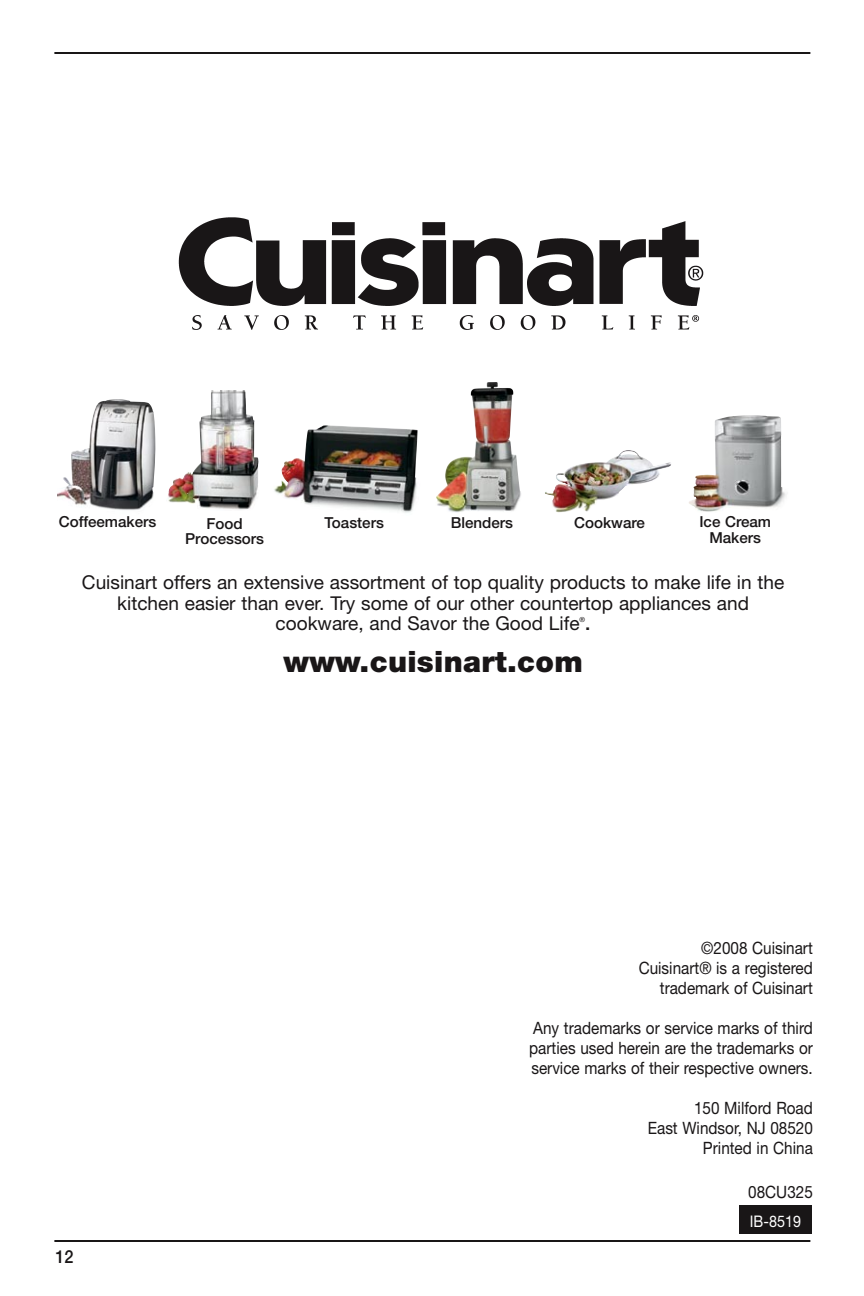
<style>
.page{position:relative;width:864px;height:1296px;background:#fff}
.page>*{position:absolute;margin:0;border:0;box-sizing:border-box;transform-origin:0 0}
.t1{font:900 29.4px "Helvetica Neue LT Std";letter-spacing:.01em;color:#191617}
.t2{font:19px/20.6px "Helvetica Neue LT Std";color:#191617;text-align:center}
.t3{font:500 18px "Helvetica Neue LT Std";color:#191617;scale:.9 1}
.t4{font:17px/20px "Helvetica Neue LT Std";color:#191617;text-align:right;scale:.9 1}
.t5{font:16px "Helvetica Neue LT Std";color:#fff;scale:.9 1}
.t6{font:500 15.2px/15.2px "Helvetica Neue LT Std";color:#191617;text-align:center}
.t7{font:7px "Helvetica Neue LT Std";color:#191617}
.s1{font-weight:500}
</style>
<div class="page">
<img style="left:699px;top:415px;width:87px;height:96px">
<img style="left:545px;top:450px;width:126px;height:63px">
<img style="left:436px;top:382px;width:85px;height:130px">
<img style="left:274px;top:425px;width:144px;height:88px">
<img style="left:169px;top:390px;width:86px;height:102px">
<img style="left:58px;top:399px;width:98px;height:111px">
<hr style="left:54px;top:52px;width:756px;height:2px;background:#191617">
<hr style="left:54px;top:1240px;width:756px;height:2px;background:#191617">
<div style="left:739px;top:1205px;width:73px;height:28px;background:#191617"></div>
<img style="left:178px;top:217px;width:526px;height:113px">
<p class="t6" style="left:59px;top:514px;width:99px">Coffeemakers</p>
<p class="t6" style="left:185px;top:516px;width:80px">Food<br>Processors</p>
<p class="t6" style="left:325px;top:514px;width:61px">Toasters</p>
<p class="t6" style="left:451px;top:514px;width:64px">Blenders</p>
<p class="t6" style="left:574px;top:515px;width:72px">Cookware</p>
<p class="t6" style="left:699px;top:514px;width:73px">Ice Cream<br>Makers</p>
<p class="t2" style="left:82px;top:572px;width:704px">Cuisinart offers an extensive assortment of top quality products to make life in the kitchen easier than ever. Try some of our other countertop appliances and cookware, and Savor the Good Life <span class="s1">.</span></p>
<p class="t7" style="left:580px;top:616px;width:7px">®</p>
<h1 class="t1" style="left:283px;top:644px;width:301px">www.cuisinart.com</h1>
<p class="t3" style="left:56px;top:1246px;width:20px">12</p>
<p class="t4" style="left:639px;top:938px;width:195px">©2008 Cuisinart<br>Cuisinart® is a registered trademark of Cuisinart</p>
<p class="t4" style="left:529px;top:1018px;width:317px;text-align:justify">Any trademarks or service marks of third parties used herein are the trademarks or service marks of their respective owners.</p>
<p class="t4" style="left:648px;top:1098px;width:185px">150 Milford Road<br>East Windsor, NJ 08520<br>Printed in China</p>
<p class="t4" style="left:748px;top:1181px;width:73px">08CU325</p>
<p class="t5" style="left:750px;top:1212px;width:58px">IB-8519</p>
</div>
